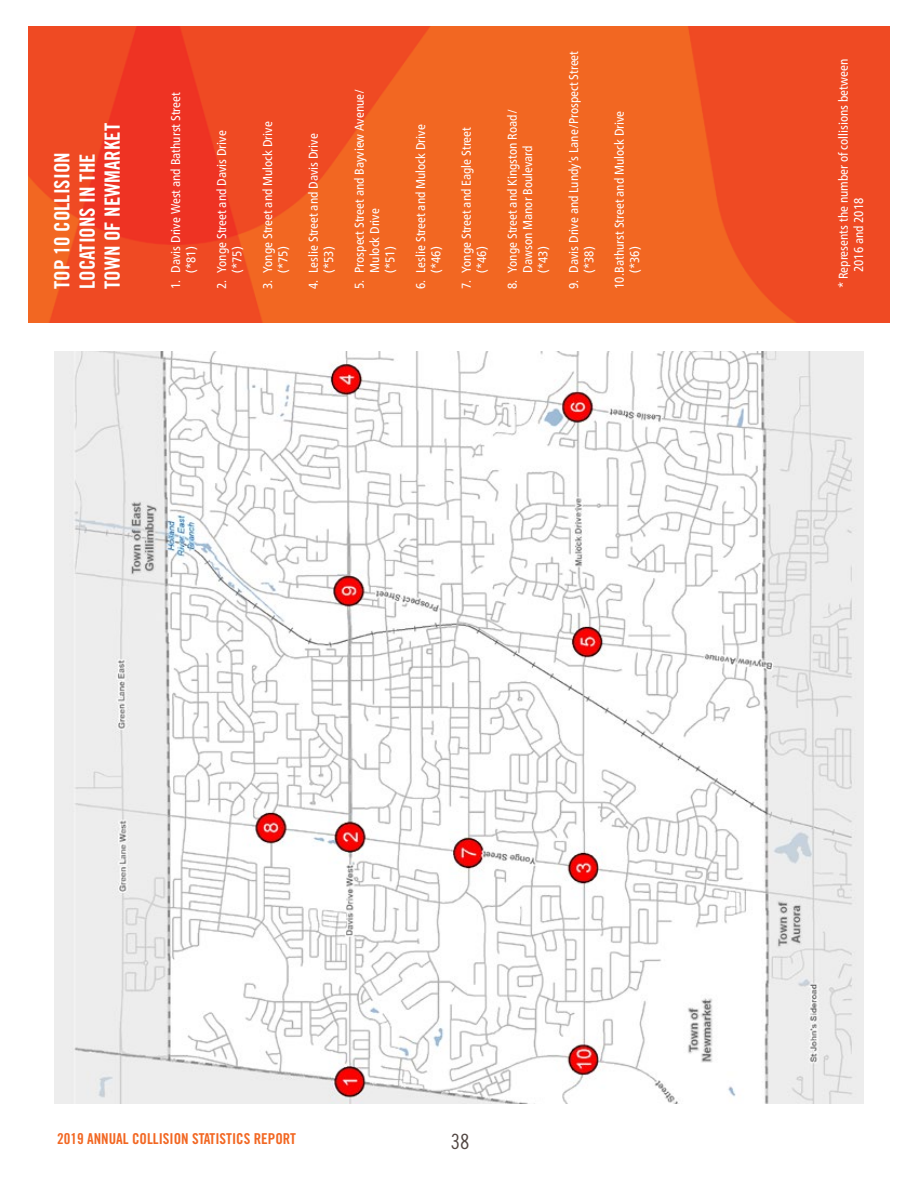
<style>
.page{position:relative;width:918px;height:1188px;background:#fff}
.page>*{position:absolute;margin:0;border:0;box-sizing:border-box;transform-origin:0 0}
.t1{font:21px/25.2px "Trade Gothic LT Pro Bd Cn 20";color:#fff}
.t2{font:21px "Trade Gothic LT Pro Cn 18";color:#524743}
.t3{font:15px "Trade Gothic LT Pro Bd Cn 20";color:#f26722}
.t4{font:condensed 12.75px/15.3px "Frutiger Neue LT Pro";color:#fff}
</style>
<div class="page">
<img style="left:28px;top:26px;width:862px;height:297px">
<img style="left:54px;top:352px;width:810px;height:752px">
<h2 class="t1" style="left:49px;top:289px;width:167px;rotate:-90deg">TOP 10 COLLISION<br>LOCATIONS IN THE<br>TOWN OF NEWMARKET</h2>
<p class="t4" style="left:168px;top:273px;width:182px;text-indent:-16px;rotate:-90deg">1. Davis Drive West and Bathurst Street (*81)</p>
<p class="t4" style="left:214px;top:273px;width:144px;text-indent:-16px;rotate:-90deg">2. Yonge Street and Davis Drive (*75)</p>
<p class="t4" style="left:260px;top:273px;width:153px;text-indent:-16px;rotate:-90deg">3. Yonge Street and Mulock Drive (*75)</p>
<p class="t4" style="left:306px;top:273px;width:141px;text-indent:-16px;rotate:-90deg">4. Leslie Street and Davis Drive (*53)</p>
<p class="t4" style="left:352px;top:273px;width:186px;text-indent:-16px;rotate:-90deg">5. Prospect Street and Bayview Avenue/<br>Mulock Drive<br>(*51)</p>
<p class="t4" style="left:413px;top:273px;width:150px;text-indent:-16px;rotate:-90deg">6. Leslie Street and Mulock Drive (*46)</p>
<p class="t4" style="left:459px;top:273px;width:147px;text-indent:-16px;rotate:-90deg">7. Yonge Street and Eagle Street (*46)</p>
<p class="t4" style="left:505px;top:273px;width:165px;text-indent:-16px;rotate:-90deg">8. Yonge Street and Kingston Road/<br>Dawson Manor Boulevard<br>(*43)</p>
<p class="t4" style="left:566px;top:273px;width:223px;text-indent:-16px;rotate:-90deg">9. Davis Drive and Lundy’s Lane/Prospect Street (*38)</p>
<p class="t4" style="left:612px;top:273px;width:164px;text-indent:-16px;rotate:-90deg">10.Bathurst Street and Mulock Drive (*36)</p>
<p class="t4" style="left:836px;top:272px;width:215px;text-indent:-16px;rotate:-90deg">* Represents the number of collisions between<br>2016 and 2018</p>
<p class="t3" style="left:57px;top:1130px;width:240px">2019 ANNUAL COLLISION STATISTICS REPORT</p>
<h1 class="t2" style="left:451px;top:1129px;width:20px">38</h1>
</div>
